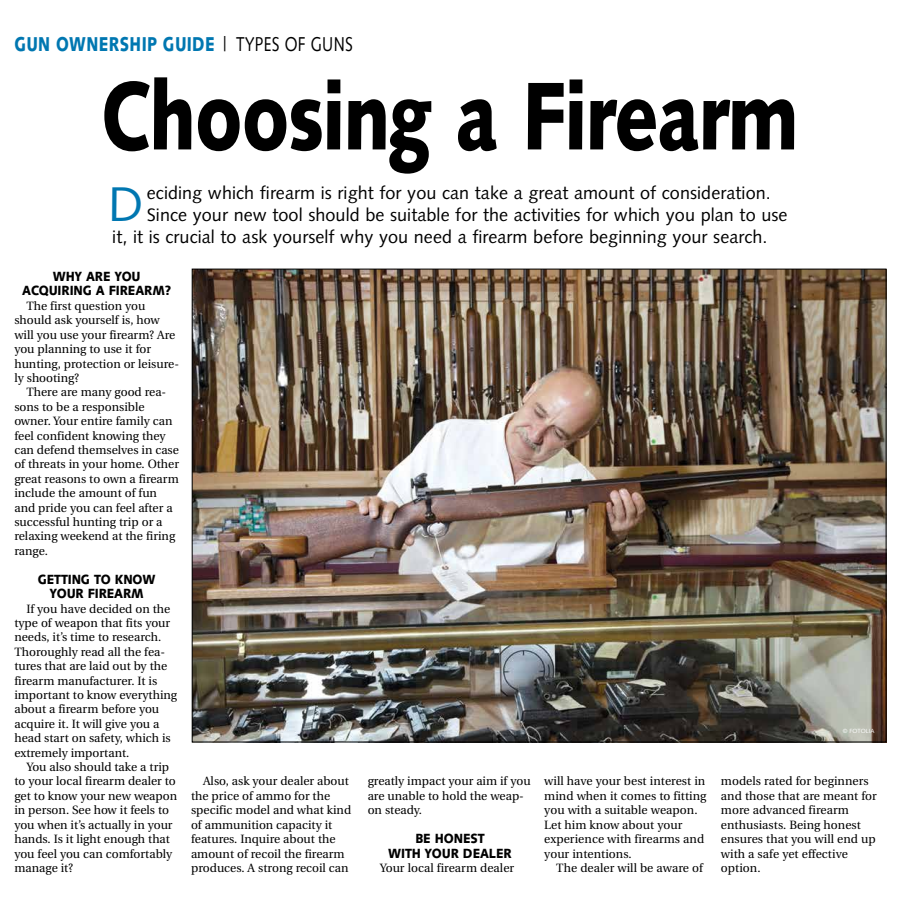
<style>
.page{position:relative;width:900px;height:908px;background:#fff}
.page>*{position:absolute;margin:0;border:0;box-sizing:border-box;transform-origin:0 0}
.t1{font:900 96px "Syntax";letter-spacing:-.015em;color:#000;scale:.77 1}
.t2{font:48.6px "Syntax";color:#0077b1}
.t3{font:900 20px "Syntax";letter-spacing:.025em;color:#0077b1;scale:.77 1}
.t4{font:18px "Syntax";letter-spacing:.005em;color:#000}
.t5{font:900 13.3px/14.4px "Syntax";letter-spacing:-.01em;color:#000;text-align:center;scale:.91 1}
.t6{font:12px/14.4px "Utopia";color:#000}
.t7{font:6px "Syntax";color:#fff}
.s1{font-weight:400;color:#000}
</style>
<div class="page">
<img style="left:194px;top:271px;width:690px;height:469px">
<h3 class="t3" style="left:14px;top:32px;width:441px">GUN OWNERSHIP GUIDE <span class="s1">| TYPES OF GUNS</span></h3>
<h1 class="t1" style="left:101px;top:59px;width:907px">Choosing a Firearm</h1>
<h2 class="t2" style="left:108px;top:175px;width:37px">D</h2>
<h3 class="t4" style="left:147px;top:182px;width:625px">eciding which firearm is right for you can take a great amount of consideration.</h3>
<h3 class="t4" style="left:147px;top:204px;width:642px">Since your new tool should be suitable for the activities for which you plan to use</h3>
<h3 class="t4" style="left:112px;top:226px;width:657px">it, it is crucial to ask yourself why you need a firearm before beginning your search.</h3>
<p class="t5" style="left:22px;top:269px;width:165px">WHY ARE YOU<br>ACQUIRING A FIREARM?</p>
<p class="t6" style="left:14px;top:299px;width:166px;text-indent:12px">The first question you should ask yourself is, how will you use your firearm? Are you planning to use it for hunting, protection or leisure&shy;ly shooting?</p>
<p class="t6" style="left:14px;top:385px;width:166px;text-indent:12px">There are many good rea&shy;sons to be a responsible owner. Your entire family can feel confident knowing they can defend themselves in case of threats in your home. Other great reasons to own a firearm include the amount of fun and pride you can feel after a successful hunting trip or a relaxing weekend at the firing range.</p>
<p class="t5" style="left:38px;top:571px;width:131px">GETTING TO KNOW<br>YOUR FIREARM</p>
<p class="t6" style="left:14px;top:601px;width:164px;text-indent:12px">If you have decided on the type of weapon that fits your needs, it’s time to research.<br>Thoroughly read all the fea&shy;tures that are laid out by the firearm manufacturer. It is important to know everything about a firearm before you acquire it. It will give you a head start on safety, which is extremely important.</p>
<p class="t6" style="left:14px;top:759px;width:164px;text-indent:12px">You also should take a trip to your local firearm dealer to get to know your new weapon in person. See how it feels to you when it’s actually in your hands. Is it light enough that you feel you can comfortably manage it?</p>
<p class="t6" style="left:191px;top:774px;width:162px;text-indent:12px">Also, ask your dealer about the price of ammo for the specific model and what kind of ammunition capacity it features. Inquire about the amount of recoil the firearm produces. A strong recoil can</p>
<p class="t6" style="left:368px;top:774px;width:164px">greatly impact your aim if you are unable to hold the weap&shy;on steady.</p>
<p class="t5" style="left:388px;top:831px;width:138px">BE HONEST<br>WITH YOUR DEALER</p>
<p class="t6" style="left:380px;top:860px;width:136px">Your local firearm dealer</p>
<p class="t6" style="left:544px;top:774px;width:164px">will have your best interest in mind when it comes to fitting you with a suitable weapon.<br>Let him know about your experience with firearms and your intentions.</p>
<p class="t6" style="left:556px;top:860px;width:148px">The dealer will be aware of</p>
<p class="t7" style="left:843px;top:726px;width:33px">© FOTOLIA</p>
<p class="t6" style="left:721px;top:774px;width:157px">models rated for beginners and those that are meant for more advanced firearm enthusiasts. Being honest ensures that you will end up with a safe yet effective option.</p>
</div>
